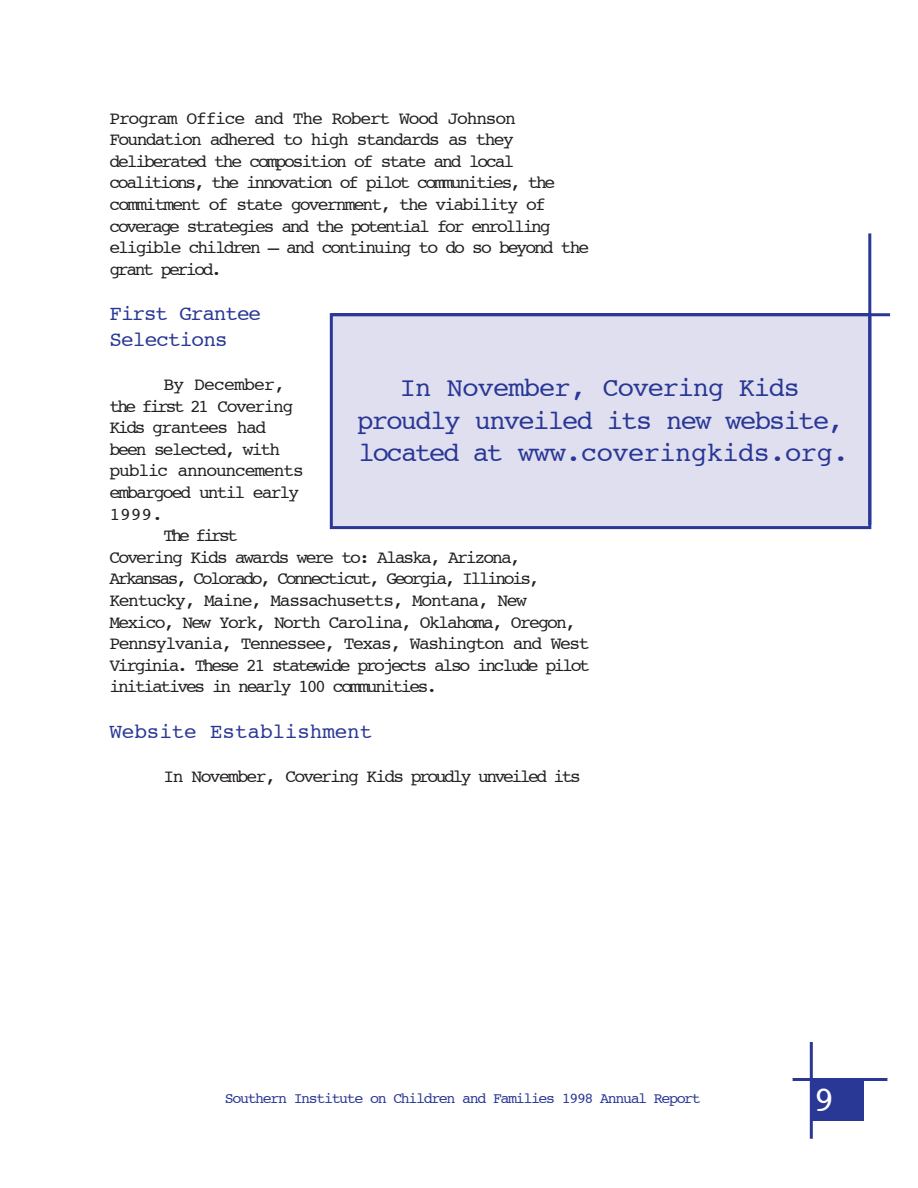
<style>
.page{position:relative;width:918px;height:1188px;background:#fff}
.page>*{position:absolute;margin:0;border:0;box-sizing:border-box;transform-origin:0 0}
.t1{font:36px "Courier";color:#fff}
.t2{font:27px/32.4px "Courier";letter-spacing:-.045em;color:#293795;text-align:center}
.t3{font:21px/25.2px "Courier";letter-spacing:-.04em;color:#293795}
.t4{font:21px "Courier";letter-spacing:-.005em;color:#293795}
.t5{font:18px/21.6px "Courier";letter-spacing:-.11em;color:#231f1f}
.t6{font:18px "Courier";letter-spacing:-.08em;color:#231f1f}
.t7{font:18px "Courier";letter-spacing:-.13em;color:#231f1f}
.t8{font:18px "Courier";letter-spacing:-.135em;color:#231f1f}
.t9{font:18px "Courier";letter-spacing:-.065em;color:#231f1f}
.t10{font:18px "Courier";letter-spacing:-.045em;color:#231f1f}
.t11{font:18px "Courier";letter-spacing:-.165em;color:#231f1f}
.t12{font:15px "Courier";letter-spacing:-.095em;color:#293795}
</style>
<div class="page">
<div style="left:812px;top:1080px;width:52px;height:41px;background:#293795"></div>
<hr style="left:810px;top:1042px;width:3px;height:97px;background:#293795">
<hr style="left:793px;top:1078px;width:94px;height:3px;background:#293795">
<div style="left:331px;top:315px;width:539px;height:213px;background:#e0dff0"></div>
<div style="left:330px;top:313px;width:541px;height:216px;border:3px solid #293795"></div>
<hr style="left:868px;top:233px;width:3px;height:292px;background:#293795">
<hr style="left:332px;top:313px;width:558px;height:3px;background:#293795">
<p class="t5" style="left:110px;top:108px;width:481px">Program Office and The Robert Wood Johnson Foundation adhered to high standards as they deliberated the composition of state and local coalitions, the innovation of pilot communities, the commitment of state government, the viability of coverage strategies and the potential for enrolling eligible children ó and continuing to do so beyond the grant period.</p>
<p class="t3" style="left:110px;top:303px;width:153px">First Grantee<br>Selections</p>
<p class="t10" style="left:164px;top:377px;width:123px">By December,</p>
<p class="t5" style="left:110px;top:396px;width:185px">the first 21 Covering</p>
<p class="t6" style="left:110px;top:420px;width:158px">Kids grantees had</p>
<p class="t5" style="left:110px;top:440px;width:172px">been selected, with</p>
<p class="t9" style="left:110px;top:463px;width:196px">public announcements</p>
<p class="t5" style="left:110px;top:483px;width:191px">embargoed until early</p>
<p class="t5" style="left:110px;top:504px;width:55px">1999.</p>
<p class="t11" style="left:164px;top:528px;width:76px">The first</p>
<p class="t5" style="left:110px;top:548px;width:413px">Covering Kids awards were to: Alaska, Arizona,</p>
<p class="t8" style="left:110px;top:571px;width:432px">Arkansas, Colorado, Connecticut, Georgia, Illinois,</p>
<p class="t6" style="left:110px;top:593px;width:419px">Kentucky, Maine, Massachusetts, Montana, New</p>
<p class="t5" style="left:110px;top:612px;width:468px">Mexico, New York, North Carolina, Oklahoma, Oregon,</p>
<p class="t6" style="left:110px;top:636px;width:482px">Pennsylvania, Tennessee, Texas, Washington and West</p>
<p class="t7" style="left:110px;top:657px;width:482px">Virginia. These 21 statewide projects also include pilot</p>
<p class="t7" style="left:110px;top:679px;width:329px">initiatives in nearly 100 communities.</p>
<p class="t4" style="left:110px;top:722px;width:264px">Website Establishment</p>
<p class="t5" style="left:164px;top:767px;width:419px">In November, Covering Kids proudly unveiled its</p>
<h2 class="t2" style="left:357px;top:373px;width:493px">In November, Covering Kids proudly unveiled its new website, located at www.coveringkids.org.</h2>
<p class="t12" style="left:225px;top:1092px;width:478px">Southern Institute on Children and Families 1998 Annual Report</p>
<h1 class="t1" style="left:814px;top:1084px;width:23px">9</h1>
</div>
